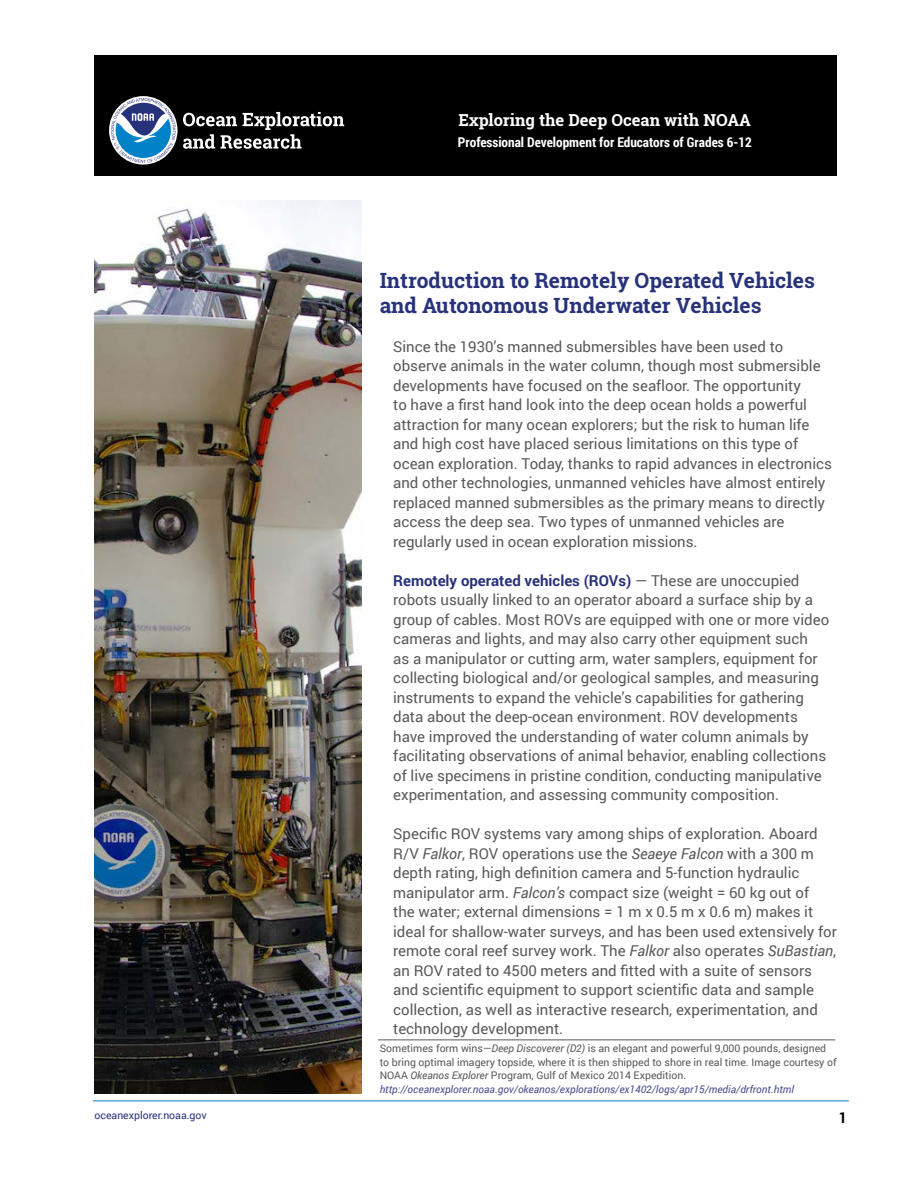
<style>
.page{position:relative;width:918px;height:1188px;background:#fff}
.page>*{position:absolute;margin:0;border:0;box-sizing:border-box;transform-origin:0 0}
.Lesson_Title{font:700 21px/25.2px "Roboto Slab";color:#27327b}
.t1{font:700 16.5px "Roboto Slab";color:#fff}
.body_text{font:15px/19.5px "Roboto";color:#58595b}
.t2{font:700 15px "Roboto Condensed";color:#000}
.t3{font:700 13.5px "Roboto Condensed";color:#fff}
.image_link_-_caption{font:10.5px/13.5px "Roboto";color:#58595b}
.image_link_-_caption-2{font:italic 10.5px "Roboto";color:#4b4f8c}
.t4{font:10.5px "Roboto";color:#27327b}
.s1{font-weight:700;color:#27327b}
.s2{font-style:italic}
</style>
<div class="page">
<div style="left:94px;top:55px;width:743px;height:121px;background:#000"></div>
<svg style="left:183px;top:112px;width:161px;height:37px"></svg>
<svg style="left:109px;top:96px;width:69px;height:69px"></svg>
<svg style="left:111px;top:98px;width:65px;height:65px;background:#6388ab"></svg>
<hr style="left:93px;top:1101px;width:756px;height:1px;background:#0083bf">
<hr style="left:378px;top:1040px;width:457px;height:1px;background:#58595b">
<img style="left:94px;top:201px;width:268px;height:892px">
<p class="t1" style="left:459px;top:109px;width:294px">Exploring the Deep Ocean with NOAA</p>
<p class="t3" style="left:458px;top:133px;width:295px">Professional Development for Educators of Grades 6-12</p>
<p class="Lesson_Title" style="left:380px;top:267px;width:437px">Introduction to Remotely Operated Vehicles and Autonomous Underwater Vehicles</p>
<p class="body_text" style="left:393px;top:336px;width:440px">Since the 1930’s manned submersibles have been used to observe animals in the water column, though most submersible developments have focused on the seafloor. The opportunity<br>to have a first hand look into the deep ocean holds a powerful attraction for many ocean explorers; but the risk to human life and high cost have placed serious limitations on this type of ocean exploration. Today, thanks to rapid advances in electronics and other technologies, unmanned vehicles have almost entirely replaced manned submersibles as the primary means to directly access the deep sea. Two types of unmanned vehicles are regularly used in ocean exploration missions.</p>
<p class="body_text" style="left:393px;top:570px;width:437px"><span class="s1">Remotely operated vehicles (ROVs)</span> — These are unoccupied robots usually linked to an operator aboard a surface ship by a group of cables. Most ROVs are equipped with one or more video cameras and lights, and may also carry other equipment such<br>as a manipulator or cutting arm, water samplers, equipment for collecting biological and/or geological samples, and measuring instruments to expand the vehicle’s capabilities for gathering data about the deep-ocean environment. ROV developments have improved the understanding of water column animals by facilitating observations of animal behavior, enabling collections of live specimens in pristine condition, conducting manipulative experimentation, and assessing community composition.</p>
<p class="body_text" style="left:393px;top:824px;width:445px">Specific ROV systems vary among ships of exploration. Aboard R/V <span class="s2">Falkor</span>, ROV operations use the <span class="s2">Seaeye Falcon</span> with a 300 m depth rating, high definition camera and 5-function hydraulic manipulator arm. <span class="s2">Falcon’s</span> compact size (weight = 60 kg out of<br>the water; external dimensions = 1 m x 0.5 m x 0.6 m) makes it ideal for shallow-water surveys, and has been used extensively for remote coral reef survey work. The <span class="s2">Falkor</span> also operates <span class="s2">SuBastian</span>, an ROV rated to 4500 meters and fitted with a suite of sensors and scientific equipment to support scientific data and sample collection, as well as interactive research, experimentation, and technology development.</p>
<p class="image_link_-_caption" style="left:380px;top:1041px;width:459px">Sometimes form wins—<span class="s2">Deep Discoverer (D2)</span> is an elegant and powerful 9,000 pounds, designed to bring optimal imagery topside, where it is then shipped to shore in real time. Image courtesy of<br>NOAA <span class="s2">Okeanos Explorer</span> Program, Gulf of Mexico 2014 Expedition.</p>
<p class="image_link_-_caption-2" style="left:380px;top:1082px;width:416px">http://oceanexplorer.noaa.gov/okeanos/explorations/ex1402/logs/apr15/media/drfront.html</p>
<p class="t4" style="left:94px;top:1108px;width:114px">oceanexplorer.noaa.gov</p>
<p class="t2" style="left:839px;top:1107px;width:9px">1</p>
</div>
